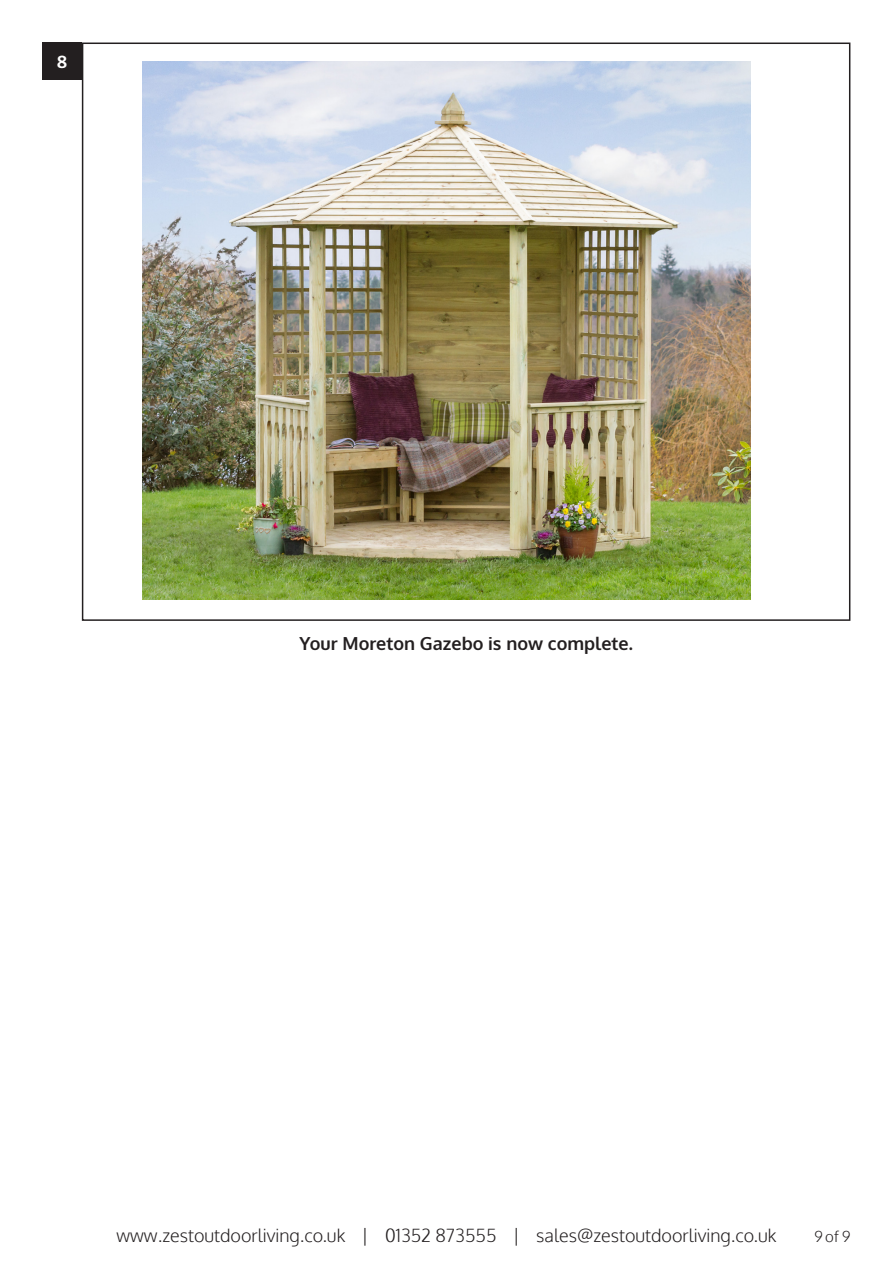
<style>
.page{position:relative;width:893px;height:1263px;background:#fff}
.page>*{position:absolute;margin:0;border:0;box-sizing:border-box;transform-origin:0 0}
.t1{font:300 18px "Oxygen";color:#231f20}
.t2{font:700 18px "Oxygen";color:#231f20}
.t3{font:700 18px "Prelo";color:#fff}
.t4{font:300 15px "Oxygen";color:#231f20}
</style>
<div class="page">
<img style="left:142px;top:61px;width:608px;height:538px">
<div style="left:43px;top:43px;width:39px;height:37px;background:#231f20"></div>
<p class="t3" style="left:57px;top:51px;width:12px">8</p>
<p class="t2" style="left:299px;top:632px;width:335px">Your Moreton Gazebo is now complete.</p>
<p class="t1" style="left:117px;top:1224px;width:661px">www.zestoutdoorliving.co.uk | 01352 873555 | sales@zestoutdoorliving.co.uk</p>
<p class="t4" style="left:814px;top:1227px;width:38px">9of 9</p>
</div>
